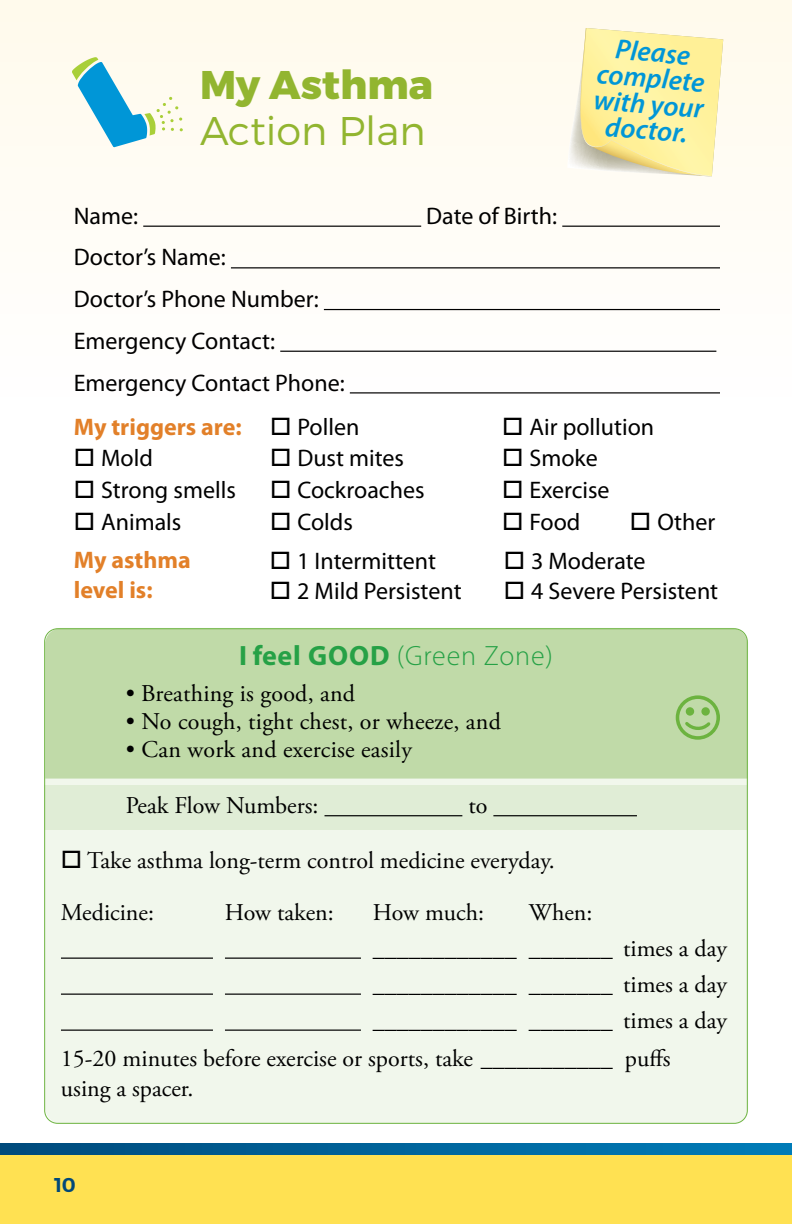
<style>
.page{position:relative;width:792px;height:1224px;background:#fff}
.page>*{position:absolute;margin:0;border:0;box-sizing:border-box;transform-origin:0 0}
.t1{font:300 40px/46px "Montserrat";color:#92b530}
.t2{font:italic 600 28px/26px "Myriad Pro";color:#0096d7;text-align:center}
.t3{font:300 28px "Myriad Pro";letter-spacing:.03em;color:#26a146}
.t4{font:24px/52.2px "Adobe Garamond Pro";color:#000}
.t5{font:24px/41.6px "Myriad Pro";color:#000}
.t6{font:700 24px/30.4px "Myriad Pro";color:#e28029}
.t7{font:600 20px "Montserrat";color:#004879}
.s1{font-weight:800}
.s2{color:#000}
.s3{font-weight:400;color:#000}
.s4{font-weight:700}
</style>
<div class="page">
<div style="left:0;top:1149px;width:792px;height:75px;background:#ffe152"></div>
<svg style="left:0;top:1143px;width:792px;height:12px;background:#00639a"></svg>
<div style="left:0;top:0;width:792px;height:398px;background:#fffcf6"></div>
<svg style="left:570px;top:28px;width:153px;height:149px;background:#fbefab"></svg>
<hr style="left:143px;top:226px;width:278px;height:1px;background:#000">
<hr style="left:562px;top:226px;width:158px;height:1px;background:#000">
<hr style="left:231px;top:267px;width:489px;height:1px;background:#000">
<hr style="left:324px;top:309px;width:396px;height:1px;background:#000">
<hr style="left:280px;top:351px;width:436px;height:1px;background:#000">
<hr style="left:350px;top:392px;width:370px;height:2px;background:#000">
<svg style="left:72px;top:57px;width:111px;height:90px"></svg>
<div style="left:45px;top:628px;width:703px;height:496px;background:#f1f7ec;border-radius:16px"></div>
<div style="left:46px;top:630px;width:700px;height:149px;background:#c0daa8"></div>
<div style="left:45px;top:786px;width:702px;height:44px;background:#e0edd6"></div>
<hr style="left:325px;top:815px;width:137px;height:1px;background:#000">
<hr style="left:493px;top:815px;width:144px;height:1px;background:#000">
<hr style="left:61px;top:958px;width:152px;height:1px;background:#000">
<hr style="left:225px;top:958px;width:136px;height:1px;background:#000">
<hr style="left:61px;top:994px;width:152px;height:1px;background:#000">
<hr style="left:225px;top:994px;width:136px;height:1px;background:#000">
<hr style="left:61px;top:1030px;width:152px;height:1px;background:#000">
<hr style="left:225px;top:1030px;width:136px;height:1px;background:#000">
<div style="left:676px;top:695px;width:44px;height:45px;border:4px solid #6cb33f;border-radius:50%"></div>
<svg style="left:682px;top:719px;width:31px;height:11px"></svg>
<div style="left:687px;top:708px;width:6px;height:7px;background:#6cb33f;border-radius:50%"></div>
<div style="left:686px;top:707px;width:8px;height:9px;border:2px solid #6cb33f;border-radius:50%"></div>
<div style="left:702px;top:708px;width:7px;height:7px;background:#6cb33f;border-radius:50%"></div>
<div style="left:701px;top:707px;width:9px;height:9px;border:2px solid #6cb33f;border-radius:50%"></div>
<h2 class="t1" style="left:200px;top:61px;width:234px"><span class="s1">My Asthma<br></span>Action Plan</h2>
<p class="t2" style="left:600px;top:34px;width:112px;rotate:5deg">Please complete with your doctor.</p>
<p class="t5" style="left:74px;top:195px;width:66px">Name:</p>
<p class="t5" style="left:426px;top:195px;width:132px">Date of Birth:</p>
<p class="t5" style="left:74px;top:236px;width:272px">Doctor’s Name:<br>Doctor’s Phone Number:<br>Emergency Contact:<br>Emergency Contact Phone:</p>
<p class="t6" style="left:74px;top:410px;width:287px">My triggers are: <span class="s2">□</span> <span class="s3">Pollen</span></p>
<p class="t5" style="left:502px;top:405px;width:153px">□ Air pollution</p>
<p class="t5" style="left:74px;top:437px;width:81px">□ Mold</p>
<p class="t5" style="left:270px;top:437px;width:136px">□ Dust mites</p>
<p class="t5" style="left:502px;top:437px;width:97px">□ Smoke</p>
<p class="t5" style="left:74px;top:469px;width:164px">□ Strong smells</p>
<p class="t5" style="left:270px;top:469px;width:156px">□ Cockroaches</p>
<p class="t5" style="left:502px;top:469px;width:109px">□ Exercise</p>
<p class="t5" style="left:74px;top:501px;width:109px">□ Animals</p>
<p class="t5" style="left:270px;top:501px;width:84px">□ Colds</p>
<p class="t5" style="left:502px;top:501px;width:80px">□ Food</p>
<p class="t5" style="left:630px;top:501px;width:87px">□ Other</p>
<p class="t5" style="left:270px;top:539px;width:168px">□ 1 Intermittent</p>
<p class="t5" style="left:504px;top:539px;width:143px">□ 3 Moderate</p>
<p class="t5" style="left:270px;top:570px;width:193px">□ 2 Mild Persistent</p>
<p class="t5" style="left:504px;top:570px;width:216px">□ 4 Severe Persistent</p>
<p class="t6" style="left:74px;top:544px;width:118px">My asthma level is:</p>
<p class="t3" style="left:239px;top:640px;width:315px"><span class="s4">I feel GOOD</span> (Green Zone)</p>
<p class="t4" style="left:126px;top:668px;width:231px">• Breathing is good, and</p>
<p class="t4" style="left:126px;top:696px;width:377px">• No cough, tight chest, or wheeze, and</p>
<p class="t4" style="left:126px;top:724px;width:288px">• Can work and exercise easily</p>
<p class="t4" style="left:126px;top:781px;width:194px">Peak Flow Numbers:</p>
<p class="t4" style="left:468px;top:781px;width:21px">to</p>
<p class="t4" style="left:61px;top:835px;width:496px">□ Take asthma long-term control medicine everyday.<br>Medicine:</p>
<p class="t4" style="left:225px;top:887px;width:110px">How taken:</p>
<p class="t4" style="left:373px;top:887px;width:113px">How much:</p>
<p class="t4" style="left:529px;top:887px;width:65px">When:</p>
<p class="t4" style="left:373px;top:923px;width:356px">____________ _______ times a day</p>
<p class="t4" style="left:373px;top:959px;width:356px">____________ _______ times a day</p>
<p class="t4" style="left:373px;top:995px;width:356px">____________ _______ times a day</p>
<p class="t4" style="left:61px;top:1033px;width:611px">15-20 minutes before exercise or sports, take ___________ puffs</p>
<p class="t4" style="left:61px;top:1063px;width:134px">using a spacer.</p>
<p class="t7" style="left:54px;top:1172px;width:23px">10</p>
</div>
